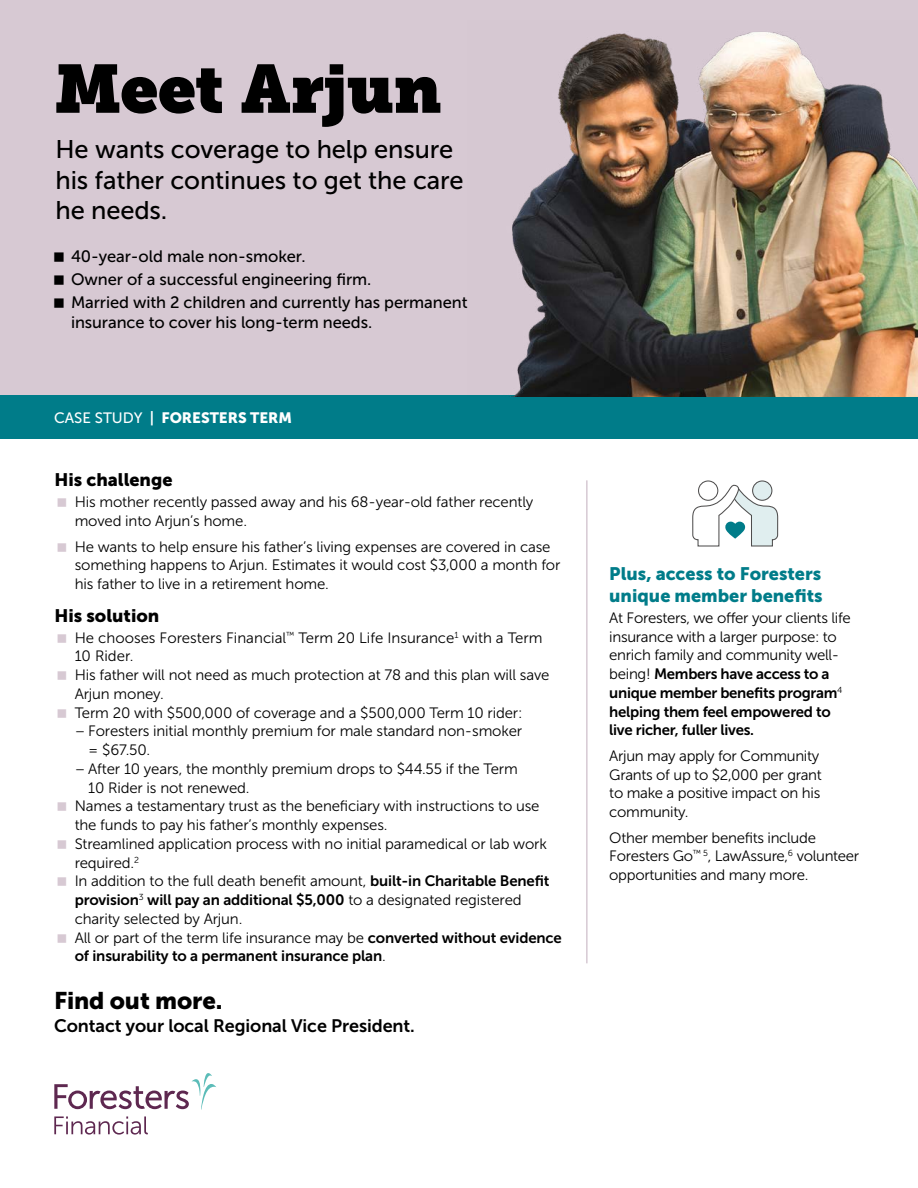
<style>
.page{position:relative;width:918px;height:1188px;background:#fff}
.page>*{position:absolute;margin:0;border:0;box-sizing:border-box;transform-origin:0 0}
.P_-_Legal{font:67.5px "Museo Slab";letter-spacing:-.01em;color:#000}
.H1_-_Deck{font:25.5px/30.6px "Museo Sans 500";letter-spacing:-.005em;color:#000}
.H4_-_Large_CTA_header{font:24px "Museo Sans 900";letter-spacing:-.005em;color:#000}
.H4_-_Sidebar_header_TEAL{font:18px/21.6px "Museo Sans 900";color:#007c89}
.H4_-_Large_CTA_header-2{font:18px "Museo Sans 700";letter-spacing:-.005em;color:#000}
.H3_-_Para_Header{font:18px "Museo Sans 900";color:#000}
.t1{font:16.5px/19.5px "Museo Sans 500";letter-spacing:-.005em;color:#000}
.P_-_Body_copy_-20{font:15px/18.8px "Museo Sans 300";letter-spacing:-.01em;color:#000}
.t2{font:15px/18.8px "Museo Sans 700";letter-spacing:-.01em;color:#000}
.H2_-_Product_bagde{font:15px "Museo Sans 900";color:#fff}
.s1{font-family:"Museo Sans 500"}
.s2{font-family:"Museo Sans 700"}
.s3{font-family:"Museo Sans 300"}
</style>
<div class="page">
<div style="left:0;top:0;width:918px;height:432px;background:#d7c9d3"></div>
<div style="left:0;top:395px;width:918px;height:44px;background:#007c89"></div>
<hr style="left:586px;top:480px;width:2px;height:483px;background:#d7c9d3">
<svg style="left:753px;top:481px;width:19px;height:19px"></svg>
<div style="left:752px;top:480px;width:20px;height:21px;border:1px solid #4e4d4d;border-radius:50%"></div>
<svg style="left:692px;top:484px;width:86px;height:63px"></svg>
<div style="left:699px;top:481px;width:19px;height:19px;background:#fff;border-radius:50%"></div>
<div style="left:698px;top:480px;width:20px;height:21px;border:1px solid #4e4d4d;border-radius:50%"></div>
<svg style="left:54px;top:1073px;width:162px;height:37px"></svg>
<svg style="left:54px;top:1116px;width:94px;height:19px"></svg>
<img style="left:510px;top:32px;width:408px;height:365px">
<p class="P_-_Legal" style="left:54px;top:49px;width:389px">Meet Arjun</p>
<h1 class="H1_-_Deck" style="left:55px;top:134px;width:410px">He wants coverage to help ensure his father continues to get the care he needs.</h1>
<p class="t1" style="left:71px;top:246px;width:236px">40-year-old male non-smoker.</p>
<p class="t1" style="left:71px;top:270px;width:302px">Owner of a successful engineering firm.</p>
<p class="t1" style="left:71px;top:293px;width:398px">Married with 2 children and currently has permanent insurance to cover his long-term needs.</p>
<p class="H2_-_Product_bagde" style="left:54px;top:409px;width:240px"><span class="s1">CASE STUDY</span> <span class="s2">|</span> FORESTERS TERM</p>
<h3 class="H3_-_Para_Header" style="left:54px;top:470px;width:120px">His challenge</h3>
<p class="P_-_Body_copy_-20" style="left:75px;top:493px;width:460px">His mother recently passed away and his 68-year-old father recently moved into Arjun’s home.</p>
<p class="P_-_Body_copy_-20" style="left:75px;top:537px;width:487px">He wants to help ensure his father’s living expenses are covered in case something happens to Arjun. Estimates it would cost $3,000 a month for his father to live in a retirement home.</p>
<h3 class="H3_-_Para_Header" style="left:54px;top:605px;width:106px">His solution</h3>
<p class="P_-_Body_copy_-20" style="left:75px;top:628px;width:469px">He chooses Foresters Financial<sup>™</sup> Term 20 Life Insurance<sup>1</sup> with a Term<br>10 Rider.</p>
<p class="P_-_Body_copy_-20" style="left:75px;top:666px;width:476px">His father will not need as much protection at 78 and this plan will save<br>Arjun money.</p>
<p class="P_-_Body_copy_-20" style="left:75px;top:703px;width:449px">Term 20 with $500,000 of coverage and a $500,000 Term 10 rider:</p>
<p class="P_-_Body_copy_-20" style="left:88px;top:722px;width:436px;text-indent:-14px">– Foresters initial monthly premium for male standard non-smoker = $67.50.</p>
<p class="P_-_Body_copy_-20" style="left:88px;top:759px;width:431px;text-indent:-14px">– After 10 years, the monthly premium drops to $44.55 if the Term<br>10 Rider is not renewed.</p>
<p class="P_-_Body_copy_-20" style="left:75px;top:797px;width:466px">Names a testamentary trust as the beneficiary with instructions to use the funds to pay his father’s monthly expenses.</p>
<p class="P_-_Body_copy_-20" style="left:75px;top:834px;width:474px">Streamlined application process with no initial paramedical or lab work required.<sup>2</sup></p>
<p class="P_-_Body_copy_-20" style="left:75px;top:872px;width:476px">In addition to the full death benefit amount, <span class="s2">built-in Charitable Benefit provision</span><sup>3</sup> <span class="s2">will pay an additional $5,000</span> to a designated registered charity selected by Arjun.</p>
<p class="t2" style="left:75px;top:928px;width:489px"><span class="s3">All or part of the term life insurance may be</span> converted without evidence of insurability to a permanent insurance plan<span class="s3">.</span></p>
<h4 class="H4_-_Large_CTA_header" style="left:54px;top:987px;width:170px">Find out more.</h4>
<h4 class="H4_-_Large_CTA_header-2" style="left:54px;top:1015px;width:362px">Contact your local Regional Vice President.</h4>
<p class="H4_-_Sidebar_header_TEAL" style="left:609px;top:563px;width:215px">Plus, access to Foresters unique member benefits</p>
<p class="P_-_Body_copy_-20" style="left:609px;top:609px;width:243px">At Foresters, we offer your clients life insurance with a larger purpose: to enrich family and community well&shy;being! <span class="s2">Members have access to a unique member benefits program</span><sup>4 </sup><span class="s2">helping them feel empowered to live richer, fuller lives.</span></p>
<p class="P_-_Body_copy_-20" style="left:609px;top:747px;width:214px">Arjun may apply for Community<br>Grants of up to $2,000 per grant to make a positive impact on his community.</p>
<p class="P_-_Body_copy_-20" style="left:609px;top:828px;width:252px">Other member benefits include<br>Foresters Go<sup>™</sup> <sup>5</sup>, LawAssure,<sup>6</sup> volunteer opportunities and many more.</p>
</div>
